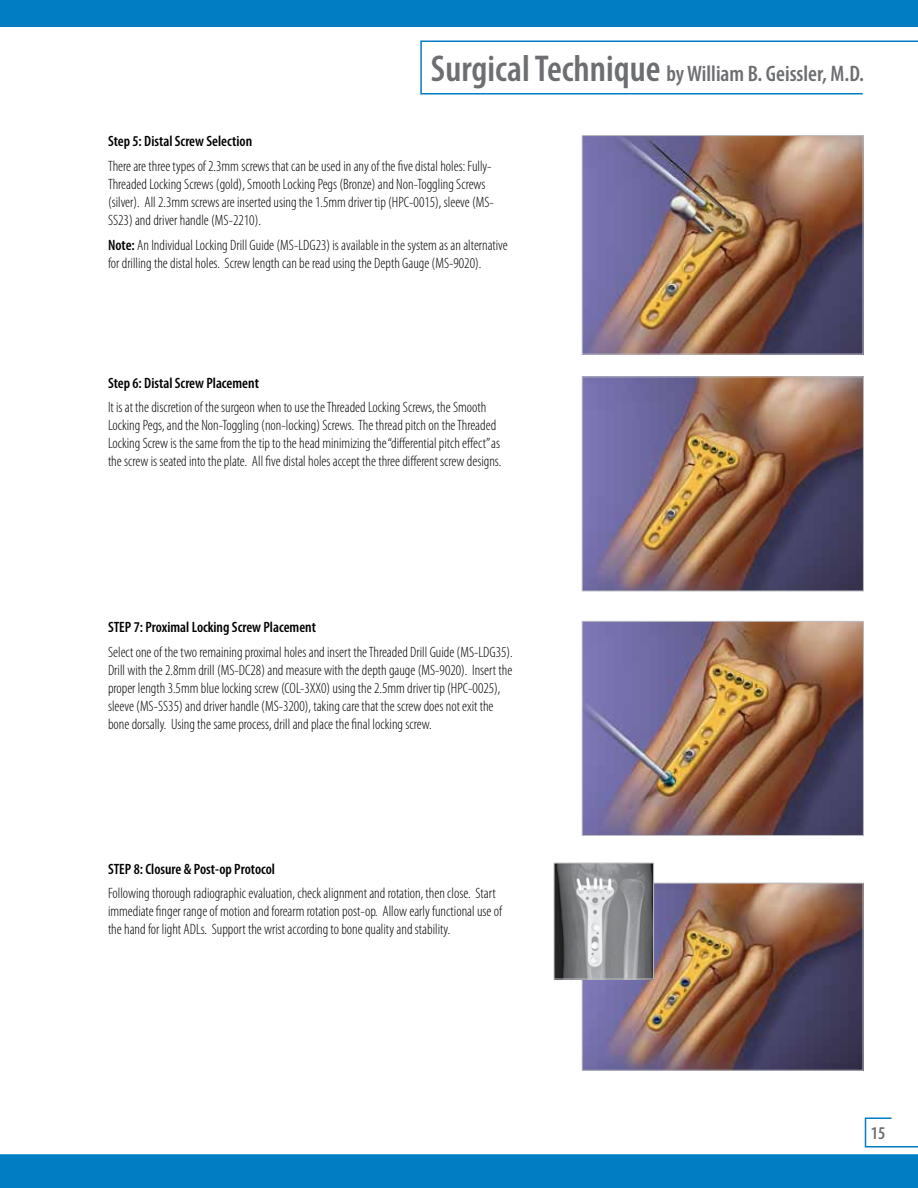
<style>
.page{position:relative;width:918px;height:1188px;background:#fff}
.page>*{position:absolute;margin:0;border:0;box-sizing:border-box;transform-origin:0 0}
.t1{font:600 condensed 22.5px "Myriad Pro";color:#6d6e71}
.t2{font:600 condensed 18px "Myriad Pro";color:#6d6e71}
.t3{font:300 condensed 15px/18px "Myriad Pro";color:#000}
.t4{font:600 condensed 15px "Myriad Pro";color:#000}
.s1{font-size:37.5px}
.s2{font-weight:600}
</style>
<div class="page">
<div style="left:0;top:1154px;width:918px;height:34px;background:#007dc3"></div>
<div style="left:0;top:0;width:918px;height:27px;background:#007dc3"></div>
<svg style="left:864px;top:1117px;width:54px;height:31px"></svg>
<img style="left:584px;top:137px;width:277px;height:215px">
<div style="left:582px;top:135px;width:281px;height:219px;border:1px solid #bcbec0"></div>
<img style="left:584px;top:885px;width:277px;height:184px">
<div style="left:582px;top:883px;width:281px;height:188px;border:1px solid #bcbec0"></div>
<img style="left:556px;top:865px;width:96px;height:112px">
<div style="left:554px;top:863px;width:100px;height:116px;border:1px solid #bcbec0"></div>
<img style="left:584px;top:623px;width:278px;height:211px">
<div style="left:582px;top:621px;width:282px;height:215px;border:1px solid #bcbec0"></div>
<img style="left:584px;top:378px;width:278px;height:211px">
<div style="left:582px;top:376px;width:282px;height:215px;border:1px solid #bcbec0"></div>
<svg style="left:420px;top:40px;width:498px;height:55px"></svg>
<h1 class="t1" style="left:431px;top:61px;width:435px"><span class="s1">Surgical Technique</span> by William B. Geissler, M.D.</h1>
<p class="t4" style="left:108px;top:133px;width:146px">Step 5: Distal Screw Selection</p>
<p class="t3" style="left:108px;top:157px;width:387px">There are three types of 2.3mm screws that can be used in any of the five distal holes: Fully-Threaded Locking Screws (gold), Smooth Locking Pegs (Bronze) and Non-Toggling Screws (silver). All 2.3mm screws are inserted using the 1.5mm driver tip (HPC-0015), sleeve (MS-SS23) and driver handle (MS-2210).</p>
<p class="t3" style="left:108px;top:236px;width:401px"><span class="s2">Note:</span> An Individual Locking Drill Guide (MS-LDG23) is available in the system as an alternative for drilling the distal holes. Screw length can be read using the Depth Gauge (MS-9020).</p>
<p class="t4" style="left:108px;top:374px;width:152px">Step 6: Distal Screw Placement</p>
<p class="t3" style="left:108px;top:399px;width:395px">It is at the discretion of the surgeon when to use the Threaded Locking Screws, the Smooth Locking Pegs, and the Non-Toggling (non-locking) Screws. The thread pitch on the Threaded Locking Screw is the same from the tip to the head minimizing the “differential pitch effect” as the screw is seated into the plate. All five distal holes accept the three different screw designs.</p>
<p class="t4" style="left:108px;top:619px;width:210px">STEP 7: Proximal Locking Screw Placement</p>
<p class="t3" style="left:108px;top:643px;width:406px">Select one of the two remaining proximal holes and insert the Threaded Drill Guide (MS-LDG35).<br>Drill with the 2.8mm drill (MS-DC28) and measure with the depth gauge (MS-9020). Insert the proper length 3.5mm blue locking screw (COL-3XX0) using the 2.5mm driver tip (HPC-0025), sleeve (MS-SS35) and driver handle (MS-3200), taking care that the screw does not exit the bone dorsally. Using the same process, drill and place the final locking screw.</p>
<p class="t4" style="left:108px;top:860px;width:169px">STEP 8: Closure &amp; Post-op Protocol</p>
<p class="t3" style="left:108px;top:885px;width:395px">Following thorough radiographic evaluation, check alignment and rotation, then close. Start immediate finger range of motion and forearm rotation post-op. Allow early functional use of the hand for light ADLs. Support the wrist according to bone quality and stability.</p>
<p class="t2" style="left:871px;top:1123px;width:16px">15</p>
</div>
